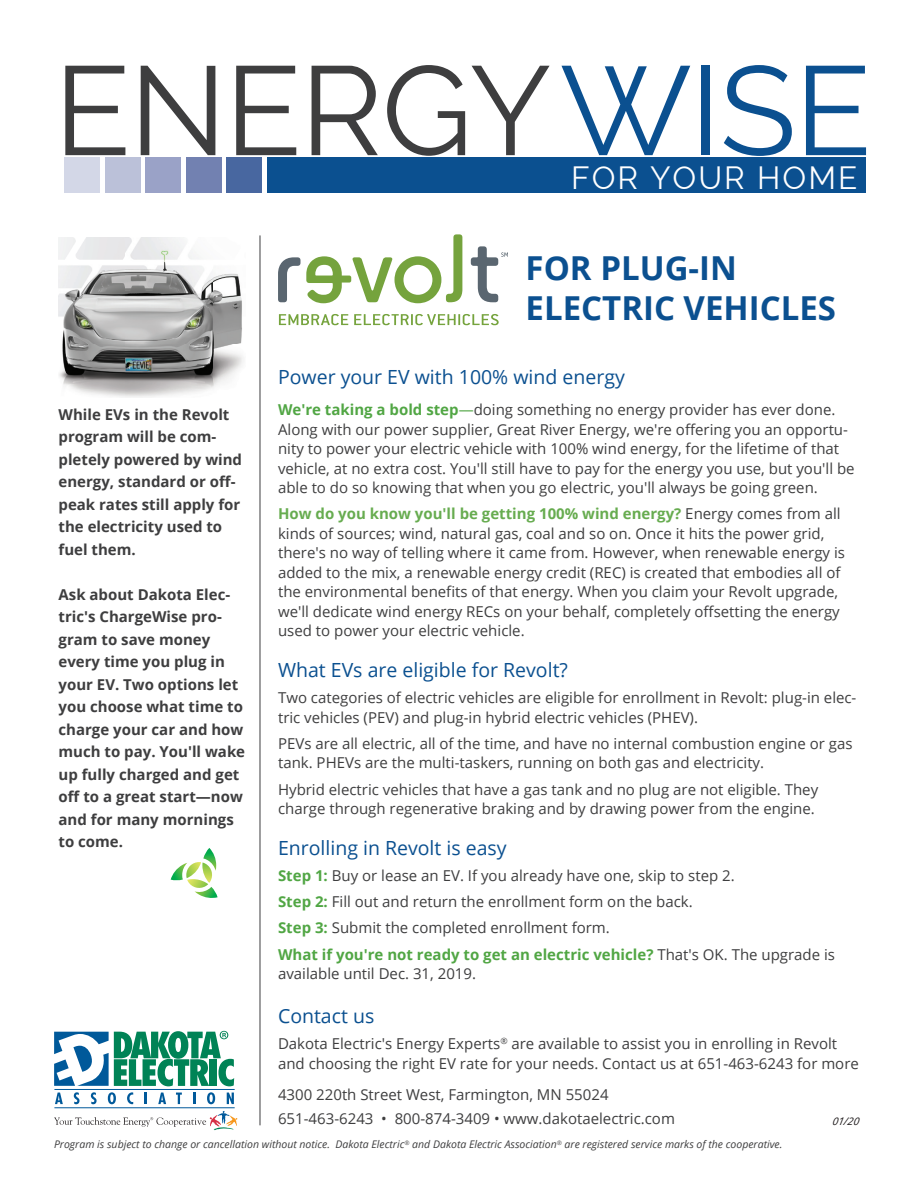
<style>
.page{position:relative;width:918px;height:1188px;background:#fff}
.page>*{position:absolute;margin:0;border:0;box-sizing:border-box;transform-origin:0 0}
.t1{font:126px "Raleway";letter-spacing:-.015em;color:#3e3e3f}
.Heading{font:700 33px "Open Sans";color:#0b5090}
.t2{font:31.5px "Raleway";letter-spacing:.065em;color:#fff}
.Subhead_1{font:19.5px "Open Sans";color:#0b5090}
.Body_Copy{font:15px/19.5px "Open Sans";color:#3e3e3f}
.Sidebar_Body_Copy{font:700 15px/22.5px "Open Sans";color:#3e3e3f}
.Body_Copy-2{font:italic 10.5px "Open Sans";color:#3e3e3f}
.t3{font:italic 10.5px "Open Sans";color:#231f20}
.s1{color:#0b5090}
.s2{font-weight:700;color:#51a644}
.s3{color:#51a644}
.s4{font-weight:700;color:#67ac50}
</style>
<div class="page">
<svg style="left:171px;top:848px;width:47px;height:50px"></svg>
<svg style="left:55px;top:1093px;width:8px;height:11px"></svg>
<svg style="left:74px;top:1092px;width:6px;height:12px"></svg>
<svg style="left:91px;top:1092px;width:6px;height:12px"></svg>
<svg style="left:108px;top:1092px;width:8px;height:12px"></svg>
<svg style="left:127px;top:1092px;width:6px;height:12px"></svg>
<svg style="left:145px;top:1093px;width:2px;height:11px"></svg>
<svg style="left:158px;top:1093px;width:8px;height:11px"></svg>
<svg style="left:176px;top:1093px;width:6px;height:11px"></svg>
<svg style="left:193px;top:1093px;width:3px;height:11px"></svg>
<svg style="left:207px;top:1092px;width:8px;height:12px"></svg>
<svg style="left:227px;top:1093px;width:7px;height:11px"></svg>
<hr style="left:54px;top:1089px;width:181px;height:1px;background:#00599a">
<hr style="left:54px;top:1107px;width:181px;height:1px;background:#00599a">
<svg style="left:54px;top:1111px;width:183px;height:19px"></svg>
<svg style="left:54px;top:1031px;width:180px;height:55px"></svg>
<hr style="left:260px;top:235px;width:1px;height:890px;background:#3e3e3f">
<svg style="left:278px;top:234px;width:230px;height:91px"></svg>
<img style="left:59px;top:237px;width:184px;height:160px">
<div style="left:64px;top:157px;width:36px;height:36px;background:#d3d7e7"></div>
<div style="left:105px;top:157px;width:36px;height:36px;background:#bbc1d9"></div>
<div style="left:146px;top:157px;width:36px;height:36px;background:#9aa2c7"></div>
<div style="left:186px;top:157px;width:36px;height:36px;background:#7281b1"></div>
<div style="left:226px;top:157px;width:36px;height:36px;background:#4867a0"></div>
<div style="left:267px;top:157px;width:598px;height:36px;background:#0b5090"></div>
<p class="t1" style="left:54px;top:38px;width:819px">ENERGY<span class="s1">WISE</span></p>
<p class="t2" style="left:571px;top:160px;width:288px">FOR YOUR HOME</p>
<p class="Sidebar_Body_Copy" style="left:59px;top:402px;width:185px">While EVs in the Revolt program will be com&shy;pletely powered by wind energy, standard or off&shy;peak rates still apply for the electricity used to fuel them.</p>
<p class="Sidebar_Body_Copy" style="left:59px;top:582px;width:188px">Ask about Dakota Elec&shy;tric's ChargeWise pro&shy;gram to save money every time you plug in your EV. Two options let you choose what time to charge your car and how much to pay. You'll wake up fully charged and get off to a great start—now and for many mornings to come.</p>
<p class="Heading" style="left:526px;top:245px;width:213px">FOR PLUG-IN</p>
<p class="Heading" style="left:526px;top:285px;width:312px">ELECTRIC VEHICLES</p>
<p class="Subhead_1" style="left:278px;top:364px;width:348px">Power your EV with 100% wind energy</p>
<p class="Body_Copy" style="left:278px;top:399px;width:578px"><span class="s2">We're taking a bold step</span><span class="s3">—</span>doing something no energy provider has ever done.<br>Along with our power supplier, Great River Energy, we're offering you an opportu&shy;nity to power your electric vehicle with 100% wind energy, for the lifetime of that vehicle, at no extra cost. You'll still have to pay for the energy you use, but you'll be able to do so knowing that when you go electric, you'll always be going green.</p>
<p class="Body_Copy" style="left:278px;top:504px;width:569px"><span class="s4">How do you know you'll be getting 100% wind energy?</span> Energy comes from all kinds of sources; wind, natural gas, coal and so on. Once it hits the power grid, there's no way of telling where it came from. However, when renewable energy is added to the mix, a renewable energy credit (REC) is created that embodies all of the environmental benefits of that energy. When you claim your Revolt upgrade, we'll dedicate wind energy RECs on your behalf, completely offsetting the energy used to power your electric vehicle.</p>
<p class="Subhead_1" style="left:278px;top:656px;width:291px">What EVs are eligible for Revolt?</p>
<p class="Body_Copy" style="left:278px;top:687px;width:580px">Two categories of electric vehicles are eligible for enrollment in Revolt: plug-in elec&shy;tric vehicles (PEV) and plug-in hybrid electric vehicles (PHEV).</p>
<p class="Body_Copy" style="left:278px;top:733px;width:576px">PEVs are all electric, all of the time, and have no internal combustion engine or gas tank. PHEVs are the multi-taskers, running on both gas and electricity.</p>
<p class="Body_Copy" style="left:278px;top:779px;width:542px">Hybrid electric vehicles that have a gas tank and no plug are not eligible. They charge through regenerative braking and by drawing power from the engine.</p>
<p class="Subhead_1" style="left:278px;top:834px;width:230px">Enrolling in Revolt is easy</p>
<p class="Body_Copy" style="left:278px;top:865px;width:458px"><span class="s2">Step 1:</span> Buy or lease an EV. If you already have one, skip to step 2.</p>
<p class="Body_Copy" style="left:278px;top:891px;width:416px"><span class="s2">Step 2:</span> Fill out and return the enrollment form on the back.</p>
<p class="Body_Copy" style="left:278px;top:918px;width:333px"><span class="s2">Step 3:</span> Submit the completed enrollment form.</p>
<p class="Body_Copy" style="left:278px;top:944px;width:559px"><span class="s2">What if you're not ready to get an electric vehicle?</span> That's OK. The upgrade is available until Dec. 31, 2019.</p>
<p class="Subhead_1" style="left:278px;top:1003px;width:98px">Contact us</p>
<p class="Body_Copy" style="left:278px;top:1034px;width:582px">Dakota Electric's Energy Experts<sup>®</sup> are available to assist you in enrolling in Revolt and choosing the right EV rate for your needs. Contact us at 651-463-6243 for more</p>
<p class="Body_Copy" style="left:278px;top:1085px;width:332px">4300 220th Street West, Farmington, MN 55024</p>
<p class="Body_Copy" style="left:278px;top:1108px;width:398px">651-463-6243 • 800-874-3409 • www.dakotaelectric.com</p>
<p class="t3" style="left:832px;top:1114px;width:31px">01/20</p>
<p class="Body_Copy-2" style="left:54px;top:1137px;width:730px">Program is subject to change or cancellation without notice. Dakota Electric<sup>®</sup> and Dakota Electric Association<sup>®</sup> are registered service marks of the cooperative.</p>
</div>
